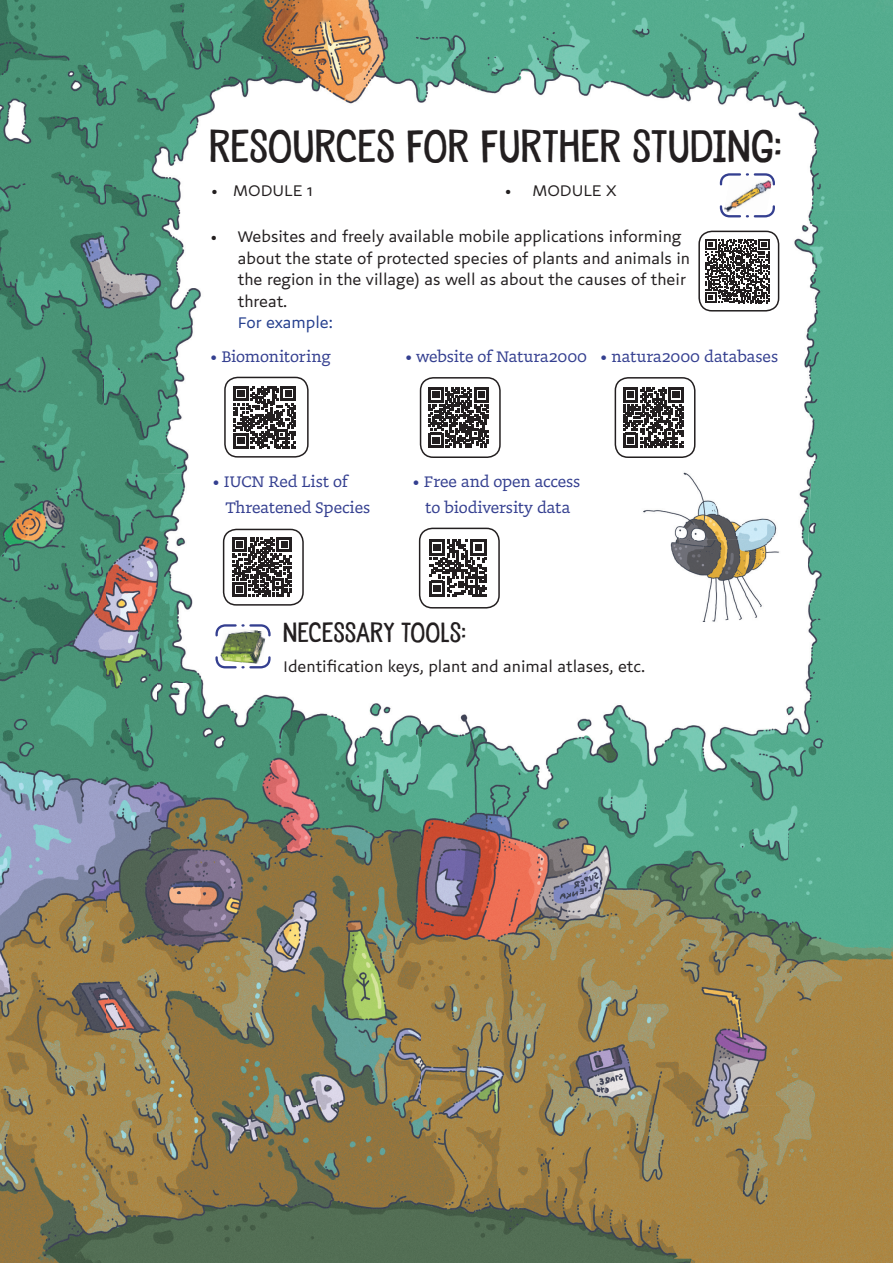
<style>
.page{position:relative;width:893px;height:1263px;background:#fff}
.page>*{position:absolute;margin:0;border:0;box-sizing:border-box;transform-origin:0 0}
.t1{font:42px "Undersong Solid";letter-spacing:.015em;color:#231f20}
.t2{font:25.5px "Undersong Solid";letter-spacing:.015em;color:#231f20}
.t3{font:18px/21.6px "Doko Sans";color:#231f20}
.t4{font:18px/25.5px "Doko";color:#343f90}
.t5{font:18px "Doko Sans";color:#253f8e}
</style>
<div class="page">
<img style="left:105px;top:0;width:788px;height:421px">
<img style="left:0;top:0;width:105px;height:1263px">
<img style="left:788px;top:421px;width:105px;height:842px">
<img style="left:105px;top:421px;width:591px;height:52px">
<img style="left:158px;top:473px;width:525px;height:632px">
<img style="left:105px;top:473px;width:53px;height:790px">
<img style="left:683px;top:707px;width:105px;height:398px">
<img style="left:157px;top:1105px;width:631px;height:158px">
<img style="left:654px;top:1197px;width:89px;height:9px">
<img style="left:743px;top:1190px;width:41px;height:16px">
<img style="left:634px;top:539px;width:133px;height:85px">
<img style="left:767px;top:458px;width:44px;height:168px">
<img style="left:637px;top:454px;width:130px;height:86px">
<div style="left:225px;top:377px;width:83px;height:80px;background:#fff;border-radius:13px"></div>
<svg style="left:234px;top:386px;width:62px;height:62px"></svg>
<div style="left:224px;top:377px;width:85px;height:81px;border:2px solid #231f20;border-radius:13px"></div>
<div style="left:421px;top:378px;width:79px;height:79px;background:#fff;border-radius:13px"></div>
<svg style="left:429px;top:388px;width:59px;height:59px"></svg>
<div style="left:420px;top:377px;width:81px;height:81px;border:2px solid #231f20;border-radius:13px"></div>
<div style="left:615px;top:378px;width:80px;height:79px;background:#fff;border-radius:13px"></div>
<svg style="left:624px;top:388px;width:59px;height:59px"></svg>
<div style="left:615px;top:377px;width:80px;height:81px;border:2px solid #231f20;border-radius:13px"></div>
<div style="left:224px;top:529px;width:79px;height:76px;background:#fff;border-radius:13px"></div>
<svg style="left:232px;top:538px;width:59px;height:59px"></svg>
<div style="left:223px;top:529px;width:81px;height:77px;border:2px solid #231f20;border-radius:13px"></div>
<div style="left:420px;top:528px;width:79px;height:80px;background:#fff;border-radius:13px"></div>
<svg style="left:429px;top:539px;width:57px;height:58px"></svg>
<div style="left:419px;top:528px;width:81px;height:80px;border:2px solid #231f20;border-radius:13px"></div>
<svg style="left:719px;top:172px;width:57px;height:47px"></svg>
<svg style="left:214px;top:623px;width:58px;height:47px"></svg>
<div style="left:699px;top:231px;width:80px;height:80px;background:#fff;border-radius:13px"></div>
<svg style="left:705px;top:239px;width:64px;height:64px"></svg>
<div style="left:698px;top:231px;width:81px;height:80px;border:2px solid #231f20;border-radius:13px"></div>
<h1 class="t1" style="left:209px;top:119px;width:573px">RESOURCES FOR FURTHER STUDING:</h1>
<p class="t3" style="left:212px;top:179px;width:103px">• MODULE 1</p>
<p class="t3" style="left:505px;top:179px;width:113px">• MODULE X</p>
<p class="t3" style="left:238px;top:225px;width:454px;text-indent:-27px">• Websites and freely available mobile applications informing about the state of protected species of plants and animals in the region in the village) as well as about the causes of their threat.</p>
<p class="t5" style="left:238px;top:310px;width:97px">For example:</p>
<p class="t4" style="left:210px;top:343px;width:122px">• Biomonitoring</p>
<p class="t4" style="left:405px;top:343px;width:374px">• website of Natura2000 • natura2000 databases</p>
<p class="t4" style="left:225px;top:468px;width:146px;text-indent:-13px">• IUCN Red List of<br>Threatened Species</p>
<p class="t4" style="left:412px;top:468px;width:169px;text-align:center">• Free and open access to biodiversity data</p>
<h2 class="t2" style="left:283px;top:616px;width:184px">NECESSARY TOOLS:</h2>
<p class="t3" style="left:283px;top:654px;width:364px">Identification keys, plant and animal atlases, etc.</p>
</div>
